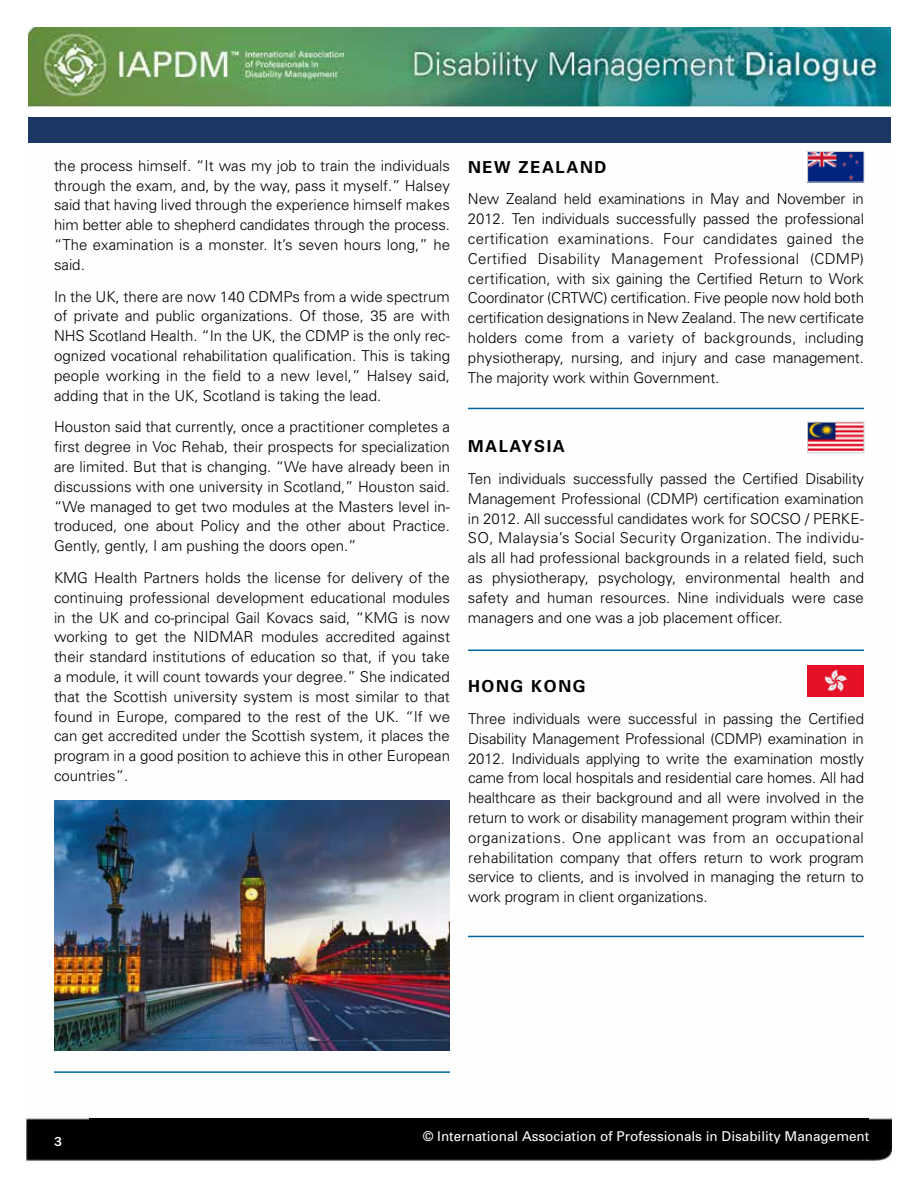
<style>
.page{position:relative;width:918px;height:1188px;background:#fff}
.page>*{position:absolute;margin:0;border:0;box-sizing:border-box;transform-origin:0 0}
.t1{font:700 16.5px "Univers";letter-spacing:.1em;color:#000}
.t2{font:300 15px/19.8px "Univers";color:#000;text-align:justify}
.t3{font:13.5px "Univers";color:#fff}
.t4{font:500 13.5px "Franklin Got URWT";color:#fff}
</style>
<div class="page">
<img style="left:26px;top:27px;width:866px;height:1134px">
<div style="left:27px;top:117px;width:865px;height:25px;background:#1b3764"></div>
<div style="left:90px;top:1119px;width:779px;height:38px;background:#000"></div>
<div style="left:0;top:0;width:28px;height:144px;background:#fff"></div>
<div style="left:24px;top:107px;width:873px;height:10px;background:#fff"></div>
<div style="left:891px;top:5px;width:24px;height:425px;background:#fff"></div>
<div style="left:3px;top:5px;width:24px;height:425px;background:#fff"></div>
<hr style="left:54px;top:1071px;width:396px;height:2px;background:#0068a3">
<hr style="left:468px;top:408px;width:396px;height:1px;background:#0068a3">
<hr style="left:468px;top:650px;width:396px;height:1px;background:#0068a3">
<hr style="left:468px;top:936px;width:396px;height:1px;background:#0068a3">
<img style="left:809px;top:153px;width:53px;height:27px">
<div style="left:807px;top:151px;width:57px;height:31px;border:1px solid #d1d3d4"></div>
<img style="left:809px;top:424px;width:53px;height:27px">
<div style="left:807px;top:422px;width:57px;height:31px;border:1px solid #d1d3d4"></div>
<img style="left:808px;top:666px;width:56px;height:30px">
<img style="left:54px;top:800px;width:396px;height:251px">
<p class="t2" style="left:54px;top:155px;width:398px">the process himself. “It was my job to train the individuals through the exam, and, by the way, pass it myself.” Halsey said that having lived through the experience himself makes him better able to shepherd candidates through the process. “The examination is a monster. It’s seven hours long,” he said.</p>
<p class="t2" style="left:54px;top:286px;width:398px">In the UK, there are now 140 CDMPs from a wide spectrum of private and public organizations. Of those, 35 are with NHS Scotland Health. “In the UK, the CDMP is the only rec&shy;ognized vocational rehabilitation qualification. This is taking people working in the field to a new level,” Halsey said, adding that in the UK, Scotland is taking the lead.</p>
<p class="t2" style="left:54px;top:417px;width:398px">Houston said that currently, once a practitioner completes a first degree in Voc Rehab, their prospects for specialization are limited. But that is changing. “We have already been in discussions with one university in Scotland,” Houston said. “We managed to get two modules at the Masters level in&shy;troduced, one about Policy and the other about Practice.<br>Gently, gently, I am pushing the doors open.”</p>
<p class="t2" style="left:54px;top:567px;width:398px">KMG Health Partners holds the license for delivery of the continuing professional development educational modules in the UK and co-principal Gail Kovacs said, “KMG is now working to get the NIDMAR modules accredited against their standard institutions of education so that, if you take a module, it will count towards your degree.” She indicated that the Scottish university system is most similar to that found in Europe, compared to the rest of the UK. “If we can get accredited under the Scottish system, it places the program in a good position to achieve this in other European countries”.</p>
<p class="t1" style="left:468px;top:156px;width:138px">NEW ZEALAND</p>
<p class="t2" style="left:468px;top:189px;width:398px">New Zealand held examinations in May and November in 2012. Ten individuals successfully passed the professional certification examinations. Four candidates gained the Certified Disability Management Professional (CDMP) certification, with six gaining the Certified Return to Work Coordinator (CRTWC) certification. Five people now hold both certification designations in New Zealand. The new certificate holders come from a variety of backgrounds, including physiotherapy, nursing, and injury and case management.<br>The majority work within Government.</p>
<p class="t1" style="left:468px;top:436px;width:89px">MALAYSIA</p>
<p class="t2" style="left:468px;top:468px;width:398px">Ten individuals successfully passed the Certified Disability Management Professional (CDMP) certification examination in 2012. All successful candidates work for SOCSO / PERKE-SO, Malaysia’s Social Security Organization. The individu&shy;als all had professional backgrounds in a related field, such as physiotherapy, psychology, environmental health and safety and human resources. Nine individuals were case managers and one was a job placement officer.</p>
<p class="t1" style="left:468px;top:676px;width:119px">HONG KONG</p>
<p class="t2" style="left:468px;top:708px;width:398px">Three individuals were successful in passing the Certified Disability Management Professional (CDMP) examination in 2012. Individuals applying to write the examination mostly came from local hospitals and residential care homes. All had healthcare as their background and all were involved in the return to work or disability management program within their organizations. One applicant was from an occupational rehabilitation company that offers return to work program service to clients, and is involved in managing the return to work program in client organizations.</p>
<p class="t4" style="left:54px;top:1134px;width:9px">3</p>
<p class="t3" style="left:423px;top:1128px;width:448px">© International Association of Professionals in Disability Management</p>
</div>
